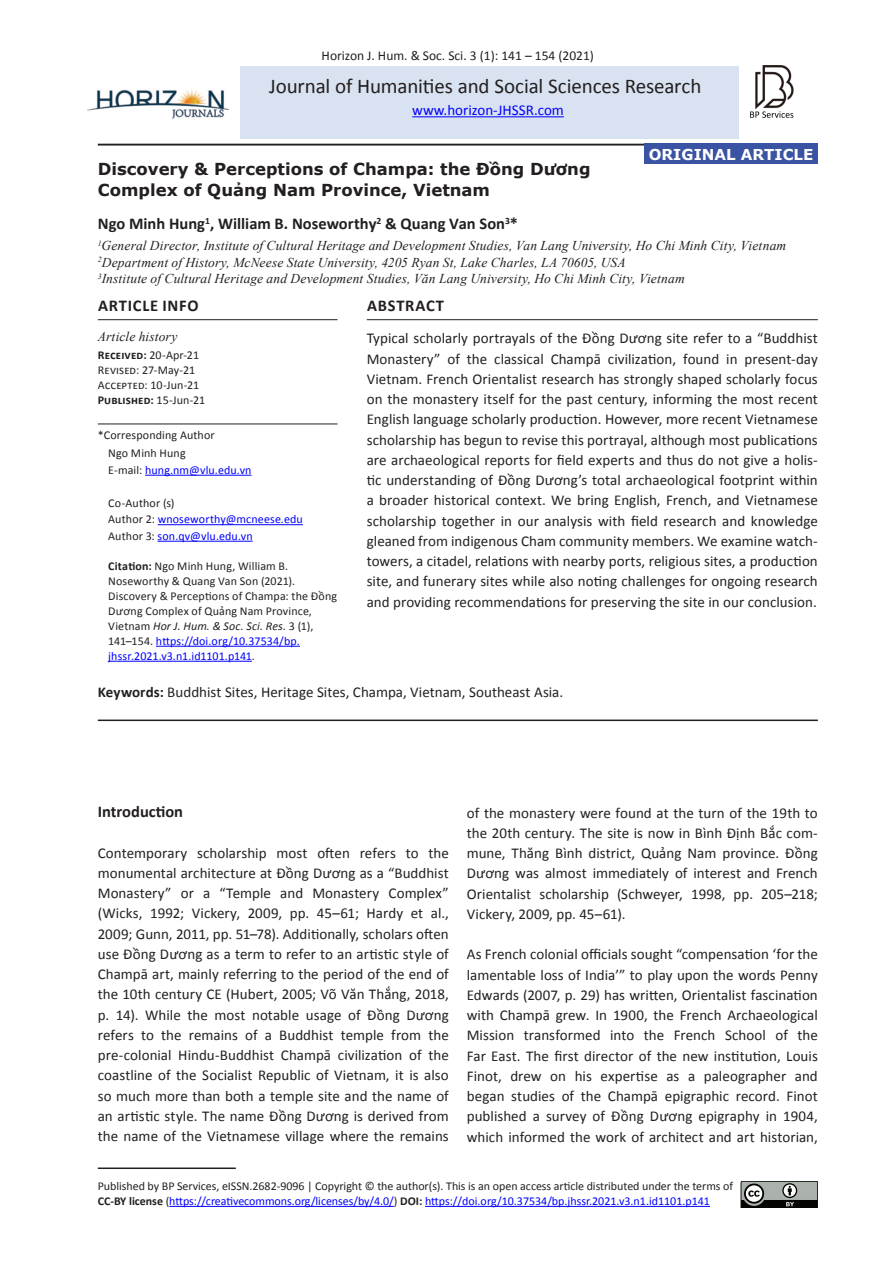
<style>
.page{position:relative;width:893px;height:1263px;background:#fff}
.page>*{position:absolute;margin:0;border:0;box-sizing:border-box;transform-origin:0 0}
.t1{font:21px "Calibri";letter-spacing:-.01em;color:#231f20}
.t2{font:700 16.5px/21px "Verdana";color:#231f20}
.t3{font:700 16.5px "Calibri";letter-spacing:.005em;color:#231f20}
.t4{font:700 16.5px "Calibri";letter-spacing:.04em;color:#231f20}
.t5{font:700 16.5px "Calibri";letter-spacing:.045em;color:#231f20}
.t6{font:15px/20.2px "Calibri";letter-spacing:.005em;color:#231f20;text-align:justify}
.t7{font:15px "Calibri";color:#00f}
.t8{font:700 15px "Verdana";color:#fff}
.t9{font:italic 13.5px/16.5px "Times New Roman";letter-spacing:.01em;color:#231f20}
.t10{font:13.5px "Calibri";color:#231f20}
.t11{font:12px/15px "Calibri";letter-spacing:.005em;color:#231f20}
.t12{font:12px/16.5px "Calibri";letter-spacing:.015em;color:#00f}
.s1{font-weight:700}
.s2{color:#231f20}
.s3{font-style:italic}
.s4{color:#00f}
</style>
<div class="page">
<img style="left:88px;top:90px;width:141px;height:29px">
<img style="left:750px;top:66px;width:43px;height:51px">
<hr style="left:98px;top:144px;width:720px;height:2px;background:#231f20">
<hr style="left:98px;top:1167px;width:138px;height:2px;background:#231f20">
<hr style="left:169px;top:1206px;width:225px;height:1px;background:#00f">
<hr style="left:425px;top:1206px;width:285px;height:1px;background:#00f">
<div style="left:240px;top:66px;width:499px;height:72px;background:#d9e2f0"></div>
<hr style="left:412px;top:116px;width:152px;height:1px;background:#00f">
<hr style="left:98px;top:319px;width:239px;height:1px;background:#231f20">
<hr style="left:98px;top:424px;width:239px;height:1px;background:#231f20">
<hr style="left:145px;top:475px;width:107px;height:1px;background:#00f">
<hr style="left:158px;top:524px;width:145px;height:1px;background:#00f">
<hr style="left:158px;top:541px;width:95px;height:1px;background:#00f">
<hr style="left:156px;top:646px;width:144px;height:1px;background:#00f">
<hr style="left:108px;top:661px;width:144px;height:1px;background:#00f">
<svg style="left:741px;top:1181px;width:77px;height:27px;background:#737773"></svg>
<hr style="left:367px;top:319px;width:451px;height:1px;background:#231f20">
<hr style="left:98px;top:719px;width:720px;height:2px;background:#231f20">
<div style="left:644px;top:144px;width:174px;height:20px;background:#3a53a3"></div>
<p class="t10" style="left:322px;top:47px;width:274px">Horizon J. Hum. &amp; Soc. Sci. 3 (1): 141 – 154 (2021)</p>
<h1 class="t1" style="left:269px;top:73px;width:434px">Journal of Humanities and Social Sciences Research</h1>
<p class="t7" style="left:412px;top:101px;width:153px">www.horizon-JHSSR.com</p>
<p class="t8" style="left:649px;top:144px;width:166px">ORIGINAL ARTICLE</p>
<p class="t2" style="left:98px;top:158px;width:494px">Discovery &amp; Perceptions of Champa: the Đồng Dương<br>Complex of Quảng Nam Province, Vietnam</p>
<p class="t3" style="left:98px;top:213px;width:422px">Ngo Minh Hung<sup>1</sup>, William B. Noseworthy<sup>2</sup> &amp; Quang Van Son<sup>3</sup>*</p>
<p class="t9" style="left:98px;top:237px;width:690px"><sup>1</sup>General Director, Institute of Cultural Heritage and Development Studies, Van Lang University, Ho Chi Minh City, Vietnam<br><sup>2</sup>Department of History, McNeese State University, 4205 Ryan St, Lake Charles, LA 70605, USA<br><sup>3</sup>Institute of Cultural Heritage and Development Studies, Văn Lang University, Ho Chi Minh City, Vietnam</p>
<p class="t4" style="left:98px;top:295px;width:102px">ARTICLE INFO</p>
<p class="t9" style="left:98px;top:328px;width:81px">Article history</p>
<p class="t11" style="left:98px;top:348px;width:109px"><span class="s1">Received:</span> 20-Apr-21<br>Revised: 27-May-21<br>Accepted: 10-Jun-21<br><span class="s1">Published:</span> 15-Jun-21</p>
<p class="t11" style="left:108px;top:426px;width:108px;line-height:18px;text-indent:-10px">*Corresponding Author<br>Ngo Minh Hung</p>
<p class="t12" style="left:108px;top:462px;width:145px"><span class="s2">E-mail:</span> hung.nm@vlu.edu.vn</p>
<p class="t12" style="left:108px;top:495px;width:196px"><span class="s2">Co-Author (s)<br>Author 2:</span> wnoseworthy@mcneese.edu<br><span class="s2">Author 3:</span> son.qv@vlu.edu.vn</p>
<p class="t11" style="left:108px;top:558px;width:230px"><span class="s1">Citation:</span> Ngo Minh Hung, William B.<br>Noseworthy &amp; Quang Van Son (2021).<br>Discovery &amp; Perceptions of Champa: the Đồng Dương Complex of Quảng Nam Province, Vietnam <span class="s3">Hor J. Hum. &amp; Soc. Sci. Res.</span> 3 (1), 141–154. <span class="s4">https://doi.org/10.37534/bp. jhssr.2021.v3.n1.id1101.p141</span>.</p>
<p class="t5" style="left:367px;top:295px;width:78px">ABSTRACT</p>
<p class="t6" style="left:367px;top:328px;width:453px">Typical scholarly portrayals of the Đồng Dương site refer to a “Buddhist Monastery” of the classical Champā civilization, found in present-day Vietnam. French Orientalist research has strongly shaped scholarly focus on the monastery itself for the past century, informing the most recent English language scholarly production. However, more recent Vietnamese scholarship has begun to revise this portrayal, although most publications are archaeological reports for field experts and thus do not give a holis&shy;tic understanding of Đồng Dương’s total archaeological footprint within a broader historical context. We bring English, French, and Vietnamese scholarship together in our analysis with field research and knowledge gleaned from indigenous Cham community members. We examine watch&shy;towers, a citadel, relations with nearby ports, religious sites, a production site, and funerary sites while also noting challenges for ongoing research and providing recommendations for preserving the site in our conclusion.</p>
<p class="t6" style="left:98px;top:682px;width:467px"><span class="s1">Keywords:</span> Buddhist Sites, Heritage Sites, Champa, Vietnam, Southeast Asia.</p>
<p class="t3" style="left:98px;top:801px;width:87px">Introduction</p>
<p class="t6" style="left:98px;top:842px;width:353px">Contemporary scholarship most often refers to the monumental architecture at Đồng Dương as a “Buddhist Monastery” or a “Temple and Monastery Complex” (Wicks, 1992; Vickery, 2009, pp. 45–61; Hardy et al., 2009; Gunn, 2011, pp. 51–78). Additionally, scholars often use Đồng Dương as a term to refer to an artistic style of Champā art, mainly referring to the period of the end of the 10th century CE (Hubert, 2005; Võ Văn Thắng, 2018, p. 14). While the most notable usage of Đồng Dương refers to the remains of a Buddhist temple from the pre-colonial Hindu-Buddhist Champā civilization of the coastline of the Socialist Republic of Vietnam, it is also so much more than both a temple site and the name of an artistic style. The name Đồng Dương is derived from the name of the Vietnamese village where the remains</p>
<p class="t6" style="left:467px;top:802px;width:352px">of the monastery were found at the turn of the 19th to the 20th century. The site is now in Bình Định Bắc com&shy;mune, Thăng Bình district, Quảng Nam province. Đồng Dương was almost immediately of interest and French Orientalist scholarship (Schweyer, 1998, pp. 205–218; Vickery, 2009, pp. 45–61).</p>
<p class="t6" style="left:467px;top:944px;width:353px">As French colonial officials sought “compensation ‘for the lamentable loss of India’” to play upon the words Penny Edwards (2007, p. 29) has written, Orientalist fascination with Champā grew. In 1900, the French Archaeological Mission transformed into the French School of the Far East. The first director of the new institution, Louis Finot, drew on his expertise as a paleographer and began studies of the Champā epigraphic record. Finot published a survey of Đồng Dương epigraphy in 1904, which informed the work of architect and art historian,</p>
<p class="t11" style="left:98px;top:1178px;width:637px">Published by BP Services, eISSN.2682-9096 | Copyright © the author(s). This is an open access article distributed under the terms of<br><span class="s1">CC-BY license</span> (<span class="s4">https://creativecommons.org/licenses/by/4.0/</span>) <span class="s1">DOI:</span> <span class="s4">https://doi.org/10.37534/bp.jhssr.2021.v3.n1.id1101.p141</span></p>
</div>
